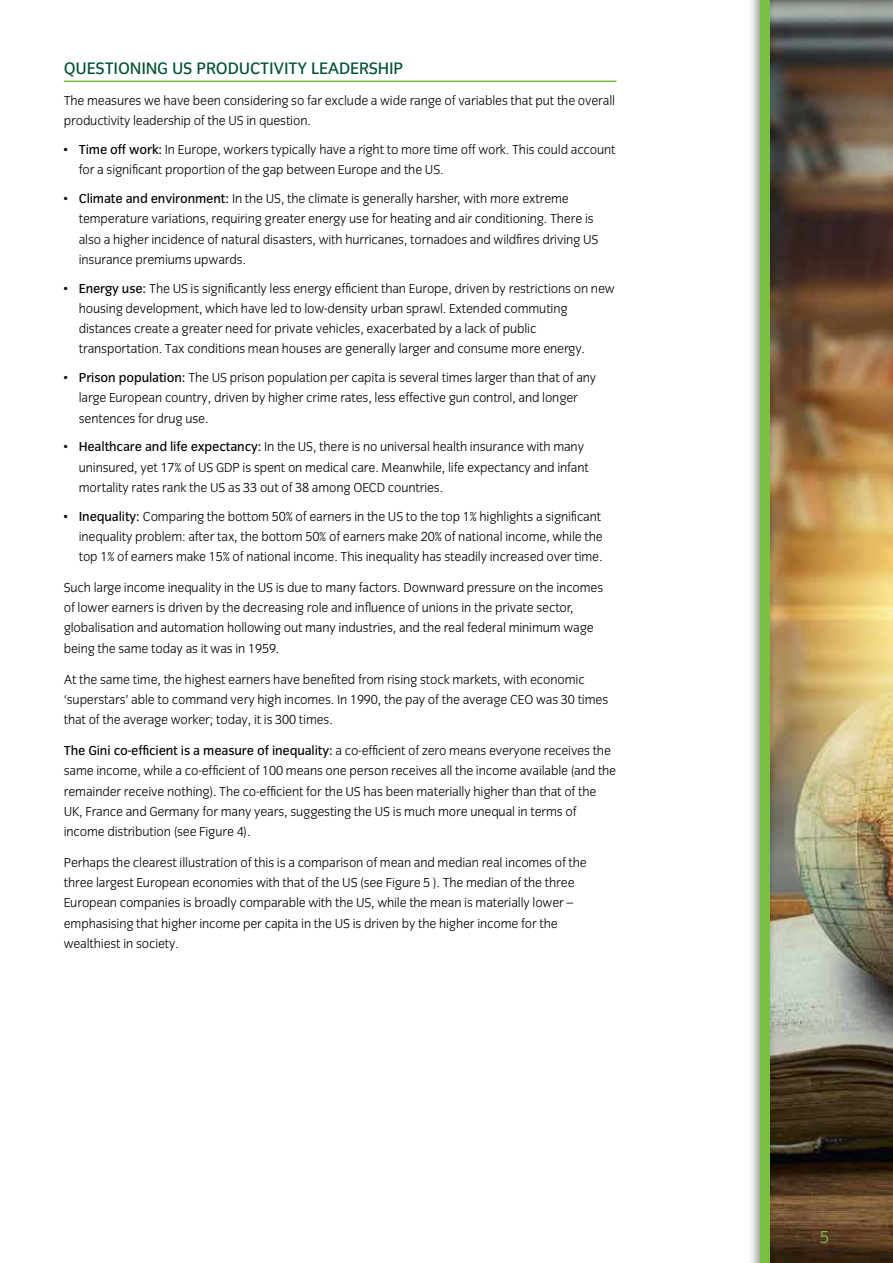
<style>
.page{position:relative;width:893px;height:1263px;background:#fff}
.page>*{position:absolute;margin:0;border:0;box-sizing:border-box;transform-origin:0 0}
.t1{font:18px "Congress Sans Light Std";color:#7ac143}
.t2{font:17.25px "Congress Sans Std";letter-spacing:-.01em;color:#005432}
.t3{font:13.5px/20.2px "Congress Sans Light Std";letter-spacing:-.01em;color:#000}
.s1{font-family:"Congress Sans Std"}
</style>
<div class="page">
<img style="left:776px;top:0;width:117px;height:1263px">
<div style="left:748px;top:0;width:28px;height:1263px;background:#000;opacity:.45"></div>
<div style="left:760px;top:0;width:10px;height:1263px;background:#7ac143"></div>
<hr style="left:64px;top:80px;width:553px;height:2px;background:#7ac143">
<p class="t2" style="left:64px;top:59px;width:341px">QUESTIONING US PRODUCTIVITY LEADERSHIP</p>
<p class="t3" style="left:64px;top:91px;width:553px">The measures we have been considering so far exclude a wide range of variables that put the overall productivity leadership of the US in question.</p>
<p class="t3" style="left:79px;top:140px;width:538px;text-indent:-15px">• <span class="s1">Time off work:</span> In Europe, workers typically have a right to more time off work. This could account for a significant proportion of the gap between Europe and the US.</p>
<p class="t3" style="left:79px;top:189px;width:521px;text-indent:-15px"><span class="s1">• Climate and environment:</span> In the US, the climate is generally harsher, with more extreme temperature variations, requiring greater energy use for heating and air conditioning. There is also a higher incidence of natural disasters, with hurricanes, tornadoes and wildfires driving US insurance premiums upwards.</p>
<p class="t3" style="left:79px;top:278px;width:537px;text-indent:-15px"><span class="s1">• Energy use:</span> The US is significantly less energy efficient than Europe, driven by restrictions on new housing development, which have led to low-density urban sprawl. Extended commuting distances create a greater need for private vehicles, exacerbated by a lack of public transportation. Tax conditions mean houses are generally larger and consume more energy.</p>
<p class="t3" style="left:79px;top:368px;width:519px;text-indent:-15px"><span class="s1">• Prison population:</span> The US prison population per capita is several times larger than that of any large European country, driven by higher crime rates, less effective gun control, and longer sentences for drug use.</p>
<p class="t3" style="left:79px;top:437px;width:512px;text-indent:-15px"><span class="s1">• Healthcare and life expectancy:</span> In the US, there is no universal health insurance with many uninsured, yet 17% of US GDP is spent on medical care. Meanwhile, life expectancy and infant mortality rates rank the US as 33 out of 38 among OECD countries.</p>
<p class="t3" style="left:79px;top:506px;width:525px;text-align:justify;text-indent:-15px"><span class="s1">• Inequality:</span> Comparing the bottom 50% of earners in the US to the top 1% highlights a significant inequality problem: after tax, the bottom 50% of earners make 20% of national income, while the top 1% of earners make 15% of national income. This inequality has steadily increased over time.</p>
<p class="t3" style="left:64px;top:578px;width:541px">Such large income inequality in the US is due to many factors. Downward pressure on the incomes of lower earners is driven by the decreasing role and influence of unions in the private sector, globalisation and automation hollowing out many industries, and the real federal minimum wage being the same today as it was in 1959.</p>
<p class="t3" style="left:64px;top:669px;width:546px">At the same time, the highest earners have benefited from rising stock markets, with economic ‘superstars’ able to command very high incomes. In 1990, the pay of the average CEO was 30 times that of the average worker; today, it is 300 times.</p>
<p class="t3" style="left:64px;top:741px;width:554px"><span class="s1">The Gini co-efficient is a measure of inequality:</span> a co-efficient of zero means everyone receives the same income, while a co-efficient of 100 means one person receives all the income available (and the remainder receive nothing). The co-efficient for the US has been materially higher than that of the UK, France and Germany for many years, suggesting the US is much more unequal in terms of income distribution (see Figure 4).</p>
<p class="t3" style="left:64px;top:852px;width:524px">Perhaps the clearest illustration of this is a comparison of mean and median real incomes of the three largest European economies with that of the US (see Figure 5 ). The median of the three European companies is broadly comparable with the US, while the mean is materially lower – emphasising that higher income per capita in the US is driven by the higher income for the wealthiest in society.</p>
<h1 class="t1" style="left:820px;top:1227px;width:11px">5</h1>
</div>
